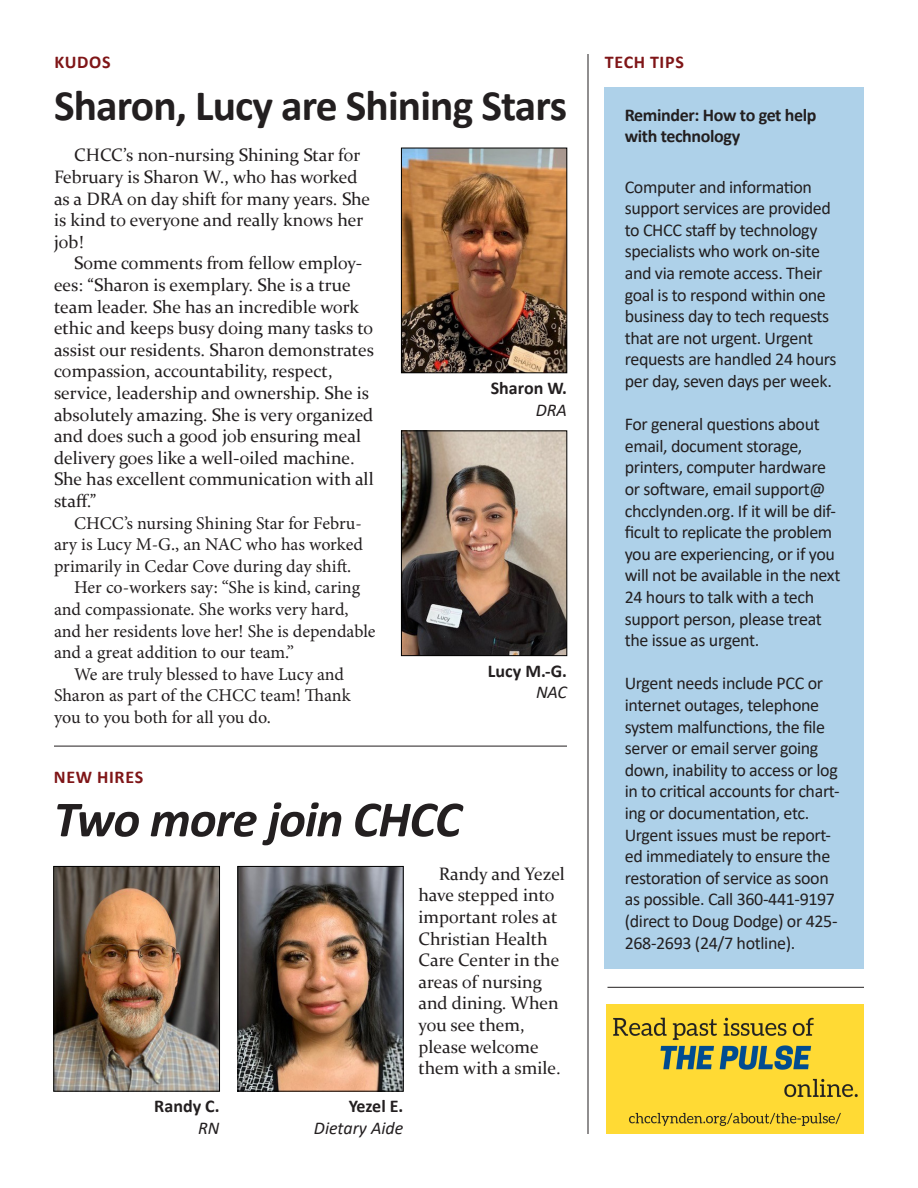
<style>
.page{position:relative;width:918px;height:1188px;background:#fff}
.page>*{position:absolute;margin:0;border:0;box-sizing:border-box;transform-origin:0 0}
.t1{font:italic 700 51px "Calibri";letter-spacing:-.02em;color:#231f20}
.t2{font:700 43.5px "Calibri";letter-spacing:-.02em;color:#231f20}
.t3{font:18px/21.6px "Calibri";letter-spacing:-.02em;color:#231f20}
.t4{font:18px/21.6px "Constantia";color:#231f20}
.t5{font:18px/21.6px "Minion Pro";letter-spacing:-.005em;color:#231f20}
.t6{font:700 18px/21.6px "Calibri";letter-spacing:-.02em;color:#231f20;text-align:right}
.t7{font:700 18px "Calibri";letter-spacing:.04em;color:#7f1517}
.t8{font:italic 18px "Calibri";color:#231f20}
.s1{font-weight:400;font-style:italic}
</style>
<div class="page">
<hr style="left:54px;top:746px;width:513px;height:1px;background:#231f20">
<hr style="left:608px;top:987px;width:256px;height:1px;background:#231f20">
<img style="left:56px;top:868px;width:162px;height:221px">
<div style="left:54px;top:866px;width:166px;height:225px;border:1px solid #000"></div>
<img style="left:240px;top:868px;width:161px;height:221px">
<div style="left:238px;top:866px;width:165px;height:225px;border:1px solid #000"></div>
<img style="left:403px;top:150px;width:162px;height:221px">
<div style="left:401px;top:148px;width:166px;height:225px;border:1px solid #000"></div>
<img style="left:403px;top:433px;width:162px;height:221px">
<div style="left:401px;top:431px;width:166px;height:225px;border:1px solid #000"></div>
<div style="left:604px;top:87px;width:260px;height:882px;background:#aed1e9"></div>
<hr style="left:588px;top:54px;width:1px;height:1080px;background:#231f20">
<img style="left:606px;top:1004px;width:258px;height:130px">
<p class="t7" style="left:54px;top:49px;width:58px">KUDOS</p>
<p class="t7" style="left:605px;top:49px;width:81px">TECH TIPS</p>
<p class="t2" style="left:54px;top:74px;width:515px">Sharon, Lucy are Shining Stars</p>
<p class="t6" style="left:625px;top:104px;width:193px;text-align:left">Reminder: How to get help with technology</p>
<p class="t3" style="left:625px;top:175px;width:213px">Computer and information support services are provided to CHCC staff by technology specialists who work on-site and via remote access. Their goal is to respond within one business day to tech requests that are not urgent. Urgent requests are handled 24 hours per day, seven days per week.</p>
<p class="t3" style="left:625px;top:413px;width:217px">For general questions about email, document storage, printers, computer hardware or software, email support@ chcclynden.org. If it will be dif&shy;ficult to replicate the problem you are experiencing, or if you will not be available in the next<br>24 hours to talk with a tech support person, please treat the issue as urgent.</p>
<p class="t3" style="left:625px;top:672px;width:216px">Urgent needs include PCC or internet outages, telephone system malfunctions, the file server or email server going down, inability to access or log in to critical accounts for chart&shy;ing or documentation, etc.<br>Urgent issues must be report&shy;ed immediately to ensure the restoration of service as soon as possible. Call 360-441-9197 (direct to Doug Dodge) or 425-<br>268-2693 (24/7 hotline).</p>
<p class="t4" style="left:54px;top:144px;width:318px;text-indent:20px">CHCC’s non-nursing Shining Star for<br>February is Sharon W., who has worked as a DRA on day shift for many years. She is kind to everyone and really knows her job!</p>
<p class="t4" style="left:54px;top:252px;width:321px;text-indent:20px">Some comments from fellow employ&shy;ees: “Sharon is exemplary. She is a true team leader. She has an incredible work ethic and keeps busy doing many tasks to assist our residents. Sharon demonstrates compassion, accountability, respect, service, leadership and ownership. She is absolutely amazing. She is very organized and does such a good job ensuring meal delivery goes like a well-oiled machine.<br>She has excellent communication with all staff.”</p>
<p class="t5" style="left:54px;top:512px;width:310px;text-align:justify;text-indent:20px">CHCC’s nursing Shining Star for Febru&shy;ary is Lucy M-G., an NAC who has worked primarily in Cedar Cove during day shift.</p>
<p class="t5" style="left:54px;top:577px;width:323px;text-indent:20px">Her co-workers say: “She is kind, caring and compassionate. She works very hard, and her residents love her! She is dependable and a great addition to our team.”</p>
<p class="t5" style="left:54px;top:663px;width:298px;text-indent:20px">We are truly blessed to have Lucy and<br>Sharon as part of the CHCC team! Thank you to you both for all you do.</p>
<p class="t6" style="left:491px;top:377px;width:78px">Sharon W.</p>
<p class="t8" style="left:536px;top:397px;width:33px">DRA</p>
<p class="t6" style="left:488px;top:660px;width:81px">Lucy M.-G.</p>
<p class="t8" style="left:536px;top:680px;width:32px">NAC</p>
<p class="t7" style="left:54px;top:764px;width:91px">NEW HIRES</p>
<p class="t1" style="left:54px;top:783px;width:409px">Two more join CHCC</p>
<p class="t4" style="left:418px;top:862px;width:148px;text-indent:20px">Randy and Yezel have stepped into important roles at<br>Christian Health<br>Care Center in the areas of nursing and dining. When you see them, please welcome them with a smile.</p>
<p class="t6" style="left:154px;top:1095px;width:67px">Randy C.<br><span class="s1">RN</span></p>
<p class="t6" style="left:349px;top:1095px;width:56px">Yezel E.</p>
<p class="t8" style="left:314px;top:1116px;width:91px">Dietary Aide</p>
</div>
